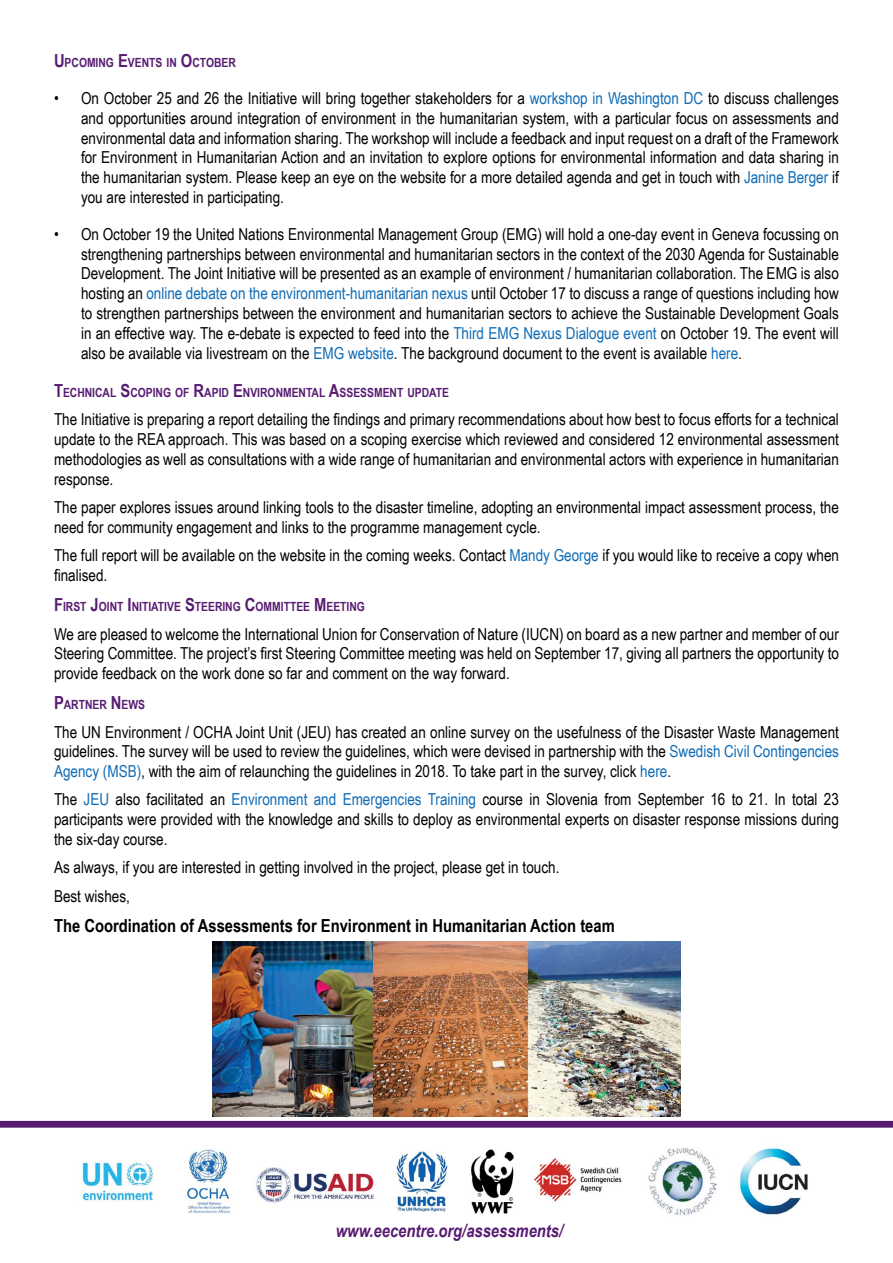
<style>
.page{position:relative;width:893px;height:1263px;background:#fff}
.page>*{position:absolute;margin:0;border:0;box-sizing:border-box;transform-origin:0 0}
.t1{font:700 18px "Arial Narrow";color:#000}
.t2{font:italic 700 18px "Arial Narrow";color:#571b72}
.t3{font:16.5px/19.8px "Arial Narrow";color:#000;text-align:justify}
.t4{font:700 12.6px "Arial Narrow";color:#571b72}
.s1{font-size:18px}
.s2{color:#0f6bb6}
</style>
<div class="page">
<svg style="left:0;top:1121px;width:893px;height:7px;background:#5f2578"></svg>
<img style="left:213px;top:942px;width:467px;height:174px">
<img style="left:80px;top:1146px;width:728px;height:70px">
<p class="t4" style="left:54px;top:53px;width:183px"><span class="s1">U</span> PCOMING <span class="s1">E</span>VENTS IN <span class="s1">O</span>CTOBER</p>
<p class="t3" style="left:81px;top:88px;width:759px;text-indent:-27px">• On October 25 and 26 the Initiative will bring together stakeholders for a <span class="s2">workshop in Washington DC</span> to discuss challenges and opportunities around integration of environment in the humanitarian system, with a particular focus on assessments and environmental data and information sharing. The workshop will include a feedback and input request on a draft of the Framework for Environment in Humanitarian Action and an invitation to explore options for environmental information and data sharing in the humanitarian system. Please keep an eye on the website for a more detailed agenda and get in touch with <span class="s2">Janine Berger</span> if you are interested in participating.</p>
<p class="t3" style="left:81px;top:223px;width:759px;text-indent:-27px">• On October 19 the United Nations Environmental Management Group (EMG) will hold a one-day event in Geneva focussing on strengthening partnerships between environmental and humanitarian sectors in the context of the 2030 Agenda for Sustainable Development. The Joint Initiative will be presented as an example of environment / humanitarian collaboration. The EMG is also hosting an <span class="s2">online debate on the environment-humanitarian nexus</span> until October 17 to discuss a range of questions including how to strengthen partnerships between the environment and humanitarian sectors to achieve the Sustainable Development Goals in an effective way. The e-debate is expected to feed into the <span class="s2">Third EMG Nexus Dialogue event</span> on October 19. The event will also be available via livestream on the <span class="s2">EMG website</span>. The background document to the event is available <span class="s2">here</span>.</p>
<p class="t4" style="left:54px;top:383px;width:397px"><span class="s1">T</span>ECHNICAL <span class="s1">S</span>COPING OF <span class="s1">R</span>APID <span class="s1">E</span>NVIRONMENTAL <span class="s1">A</span>SSESSMENT UPDATE</p>
<p class="t3" style="left:54px;top:409px;width:786px">The Initiative is preparing a report detailing the findings and primary recommendations about how best to focus efforts for a technical update to the REA approach. This was based on a scoping exercise which reviewed and considered 12 environmental assessment methodologies as well as consultations with a wide range of humanitarian and environmental actors with experience in humanitarian response.</p>
<p class="t3" style="left:54px;top:497px;width:786px">The paper explores issues around linking tools to the disaster timeline, adopting an environmental impact assessment process, the need for community engagement and links to the programme management cycle.</p>
<p class="t3" style="left:54px;top:545px;width:786px">The full report will be available on the website in the coming weeks. Contact <span class="s2">Mandy George</span> if you would like to receive a copy when finalised.</p>
<p class="t4" style="left:54px;top:597px;width:311px"><span class="s1">F</span>IRST <span class="s1">J</span>OINT <span class="s1">I</span> NITIATIVE <span class="s1">S</span>TEERING <span class="s1">C</span>OMMITTEE <span class="s1">M</span> EETING</p>
<p class="t3" style="left:54px;top:623px;width:786px">We are pleased to welcome the International Union for Conservation of Nature (IUCN) on board as a new partner and member of our Steering Committee. The project’s first Steering Committee meeting was held on September 17, giving all partners the opportunity to provide feedback on the work done so far and comment on the way forward.</p>
<p class="t4" style="left:54px;top:695px;width:93px"><span class="s1">P</span>ARTNER <span class="s1">N</span> EWS</p>
<p class="t3" style="left:54px;top:721px;width:786px">The UN Environment / OCHA Joint Unit (JEU) has created an online survey on the usefulness of the Disaster Waste Management guidelines. The survey will be used to review the guidelines, which were devised in partnership with the <span class="s2">Swedish Civil Contingencies Agency (MSB)</span>, with the aim of relaunching the guidelines in 2018. To take part in the survey, click <span class="s2">here</span>.</p>
<p class="t3" style="left:54px;top:789px;width:786px">The <span class="s2">JEU</span> also facilitated an <span class="s2">Environment and Emergencies Training</span> course in Slovenia from September 16 to 21. In total 23 participants were provided with the knowledge and skills to deploy as environmental experts on disaster response missions during the six-day course.</p>
<p class="t3" style="left:54px;top:853px;width:507px;line-height:28.3px">As always, if you are interested in getting involved in the project, please get in touch.<br>Best wishes,</p>
<p class="t1" style="left:54px;top:912px;width:562px">The Coordination of Assessments for Environment in Humanitarian Action team</p>
<p class="t2" style="left:336px;top:1217px;width:229px">www.eecentre.org/assessments/</p>
</div>
